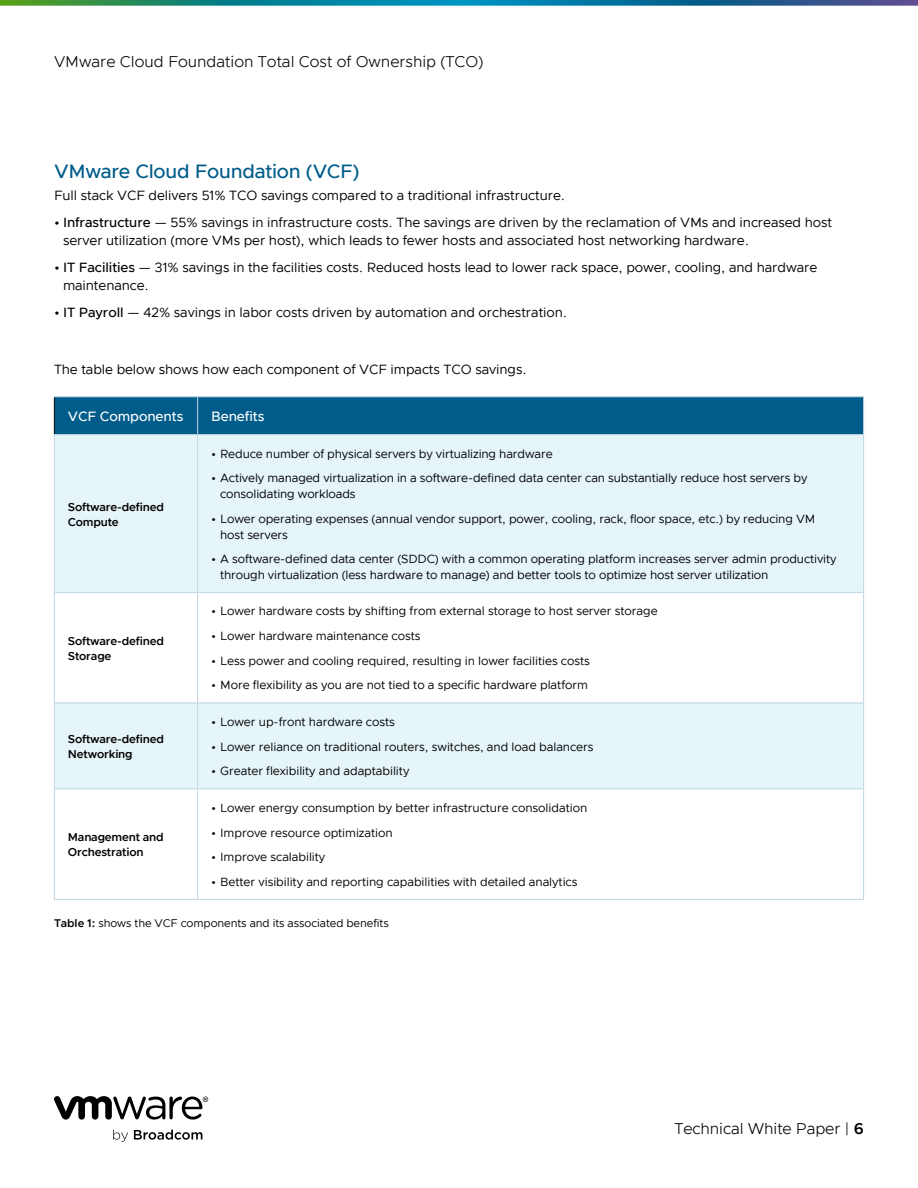
<style>
.page{position:relative;width:918px;height:1188px;background:#fff}
.page>*{position:absolute;margin:0;border:0;box-sizing:border-box;transform-origin:0 0}
.t1{font:500 19.5px "Metropolis";letter-spacing:-.015em;color:#005c8a}
.t2{font:300 15.75px "Metropolis";color:#000}
.t3{font:500 13.65px "Metropolis";letter-spacing:-.005em;color:#fff}
.t4{font:13.5px/18px "Metropolis";letter-spacing:-.005em;color:#000}
.t5{font:12px/15.8px "Metropolis";letter-spacing:-.005em;color:#000}
.t6{font:600 11.55px/15.1px "Metropolis";letter-spacing:-.015em;color:#000}
.t7{font:11.25px "Metropolis";letter-spacing:-.005em;color:#000}
.s1{font-weight:500}
.s2{font-weight:600}
</style>
<div class="page">
<svg style="left:113px;top:1130px;width:15px;height:12px"></svg>
<svg style="left:134px;top:1130px;width:68px;height:10px"></svg>
<svg style="left:54px;top:1096px;width:154px;height:24px"></svg>
<svg style="left:0;top:0;width:918px;height:6px;background:#238090"></svg>
<div style="left:55px;top:397px;width:808px;height:37px;background:#005c8a"></div>
<div style="left:55px;top:435px;width:808px;height:157px;background:#e6f5f9"></div>
<svg style="left:55px;top:702px;width:808px;height:197px"></svg>
<hr style="left:54px;top:397px;width:1px;height:37px;background:#000">
<hr style="left:54px;top:435px;width:1px;height:157px;background:#bfd6e2">
<hr style="left:54px;top:434px;width:144px;height:1px;background:#bfd6e2">
<hr style="left:198px;top:434px;width:666px;height:1px;background:#bfd6e2">
<hr style="left:197px;top:435px;width:1px;height:157px;background:#bfd6e2">
<hr style="left:863px;top:435px;width:1px;height:157px;background:#bfd6e2">
<hr style="left:54px;top:592px;width:144px;height:1px;background:#bfd6e2">
<hr style="left:54px;top:593px;width:1px;height:110px;background:#bfd6e2">
<hr style="left:54px;top:789px;width:1px;height:110px;background:#bfd6e2">
<hr style="left:198px;top:592px;width:666px;height:1px;background:#bfd6e2">
<hr style="left:197px;top:593px;width:1px;height:110px;background:#bfd6e2">
<hr style="left:863px;top:593px;width:1px;height:110px;background:#bfd6e2">
<hr style="left:197px;top:789px;width:1px;height:110px;background:#bfd6e2">
<hr style="left:863px;top:789px;width:1px;height:110px;background:#bfd6e2">
<hr style="left:54px;top:899px;width:144px;height:1px;background:#bfd6e2">
<hr style="left:198px;top:899px;width:666px;height:1px;background:#bfd6e2">
<hr style="left:54px;top:703px;width:1px;height:85px;background:#bfd6e2">
<hr style="left:54px;top:703px;width:144px;height:1px;background:#bfd6e2">
<hr style="left:198px;top:703px;width:666px;height:1px;background:#bfd6e2">
<hr style="left:197px;top:703px;width:1px;height:85px;background:#bfd6e2">
<hr style="left:863px;top:703px;width:1px;height:85px;background:#bfd6e2">
<hr style="left:54px;top:788px;width:144px;height:1px;background:#bfd6e2">
<hr style="left:198px;top:788px;width:666px;height:1px;background:#bfd6e2">
<hr style="left:54px;top:396px;width:144px;height:1px;background:#bfd6e2">
<hr style="left:198px;top:396px;width:666px;height:1px;background:#bfd6e2">
<hr style="left:197px;top:397px;width:1px;height:37px;background:#bfd6e2">
<hr style="left:863px;top:397px;width:1px;height:37px;background:#bfd6e2">
<h2 class="t2" style="left:54px;top:51px;width:431px">VMware Cloud Foundation Total Cost of Ownership (TCO)</h2>
<h1 class="t1" style="left:54px;top:159px;width:307px">VMware Cloud Foundation (VCF)</h1>
<p class="t4" style="left:54px;top:187px;width:510px">Full stack VCF delivers 51% TCO savings compared to a traditional infrastructure.</p>
<p class="t4" style="left:63px;top:214px;width:771px;text-indent:-9px">• <span class="s1">Infrastructure</span> — 55% savings in infrastructure costs. The savings are driven by the reclamation of VMs and increased host server utilization (more VMs per host), which leads to fewer hosts and associated host networking hardware.</p>
<p class="t4" style="left:63px;top:259px;width:756px;text-indent:-9px">• <span class="s1">IT Facilities</span> — 31% savings in the facilities costs. Reduced hosts lead to lower rack space, power, cooling, and hardware maintenance.</p>
<p class="t4" style="left:54px;top:303px;width:512px">• <span class="s1">IT Payroll</span> — 42% savings in labor costs driven by automation and orchestration.</p>
<p class="t4" style="left:54px;top:360px;width:471px">The table below shows how each component of VCF impacts TCO savings.</p>
<p class="t3" style="left:68px;top:408px;width:117px">VCF Components</p>
<p class="t3" style="left:211px;top:408px;width:55px">Benefits</p>
<p class="t6" style="left:68px;top:499px;width:98px">Software-defined<br>Compute</p>
<p class="t6" style="left:68px;top:633px;width:98px">Software-defined<br>Storage</p>
<p class="t6" style="left:68px;top:731px;width:98px">Software-defined<br>Networking</p>
<p class="t5" style="left:211px;top:446px;width:343px">• Reduce number of physical servers by virtualizing hardware</p>
<p class="t5" style="left:220px;top:470px;width:589px;text-indent:-9px">• Actively managed virtualization in a software-defined data center can substantially reduce host servers by consolidating workloads</p>
<p class="t5" style="left:220px;top:511px;width:597px;text-indent:-9px">• Lower operating expenses (annual vendor support, power, cooling, rack, floor space, etc.) by reducing VM host servers</p>
<p class="t5" style="left:220px;top:551px;width:618px;text-indent:-9px">• A software-defined data center (SDDC) with a common operating platform increases server admin productivity through virtualization (less hardware to manage) and better tools to optimize host server utilization</p>
<p class="t5" style="left:211px;top:603px;width:448px">• Lower hardware costs by shifting from external storage to host server storage</p>
<p class="t5" style="left:211px;top:628px;width:211px">• Lower hardware maintenance costs</p>
<p class="t5" style="left:211px;top:653px;width:380px">• Less power and cooling required, resulting in lower facilities costs</p>
<p class="t5" style="left:211px;top:677px;width:378px">• More flexibility as you are not tied to a specific hardware platform</p>
<p class="t5" style="left:211px;top:714px;width:185px">• Lower up-front hardware costs</p>
<p class="t5" style="left:211px;top:739px;width:384px">• Lower reliance on traditional routers, switches, and load balancers</p>
<p class="t5" style="left:211px;top:763px;width:200px">• Greater flexibility and adaptability</p>
<p class="t5" style="left:211px;top:800px;width:378px">• Lower energy consumption by better infrastructure consolidation</p>
<p class="t5" style="left:211px;top:824px;width:183px">• Improve resource optimization</p>
<p class="t5" style="left:211px;top:849px;width:116px">• Improve scalability</p>
<p class="t5" style="left:211px;top:874px;width:368px">• Better visibility and reporting capabilities with detailed analytics</p>
<p class="t7" style="left:54px;top:917px;width:336px"><span class="s2">Table 1:</span> shows the VCF components and its associated benefits</p>
<p class="t6" style="left:68px;top:830px;width:97px">Management and<br>Orchestration</p>
<h2 class="t2" style="left:675px;top:1119px;width:191px">Technical White Paper | <span class="s2">6</span></h2>
</div>
